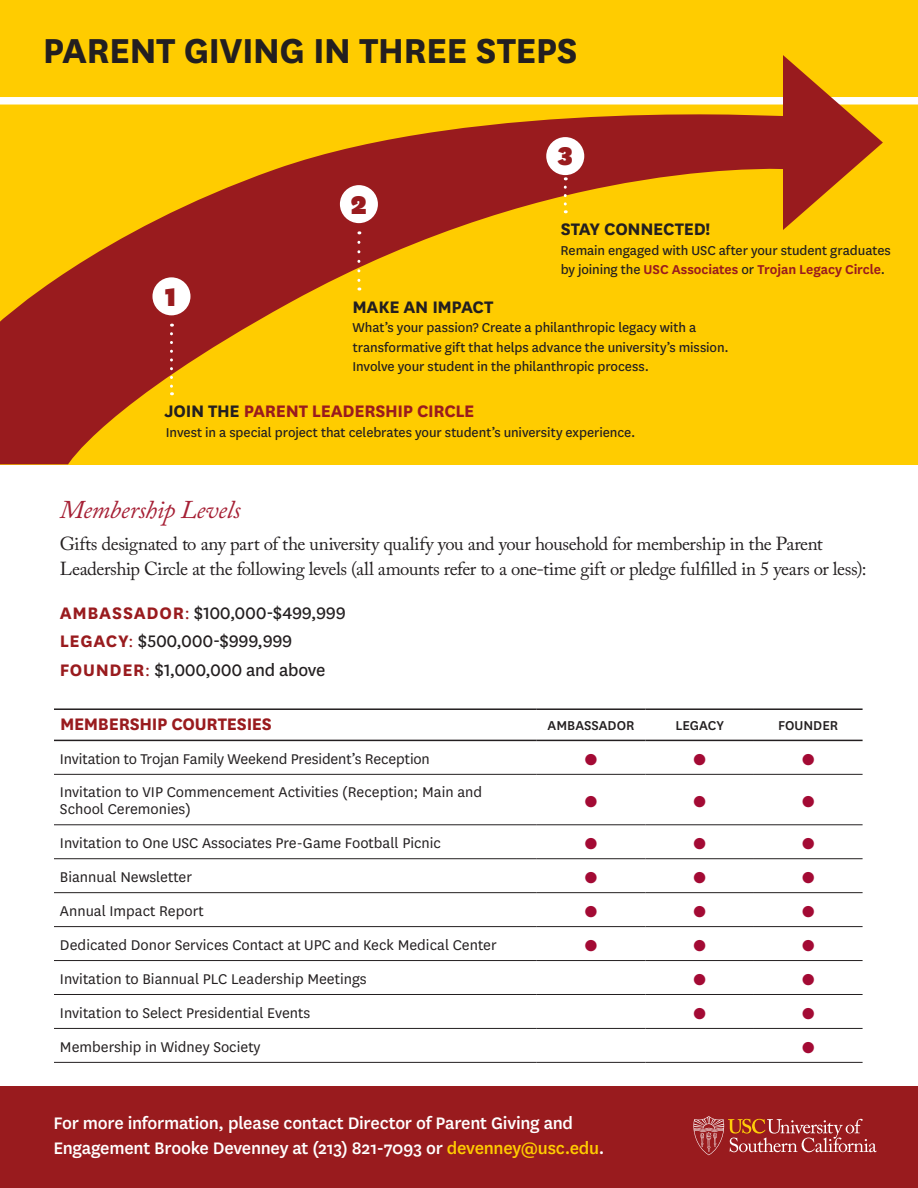
<style>
.page{position:relative;width:918px;height:1188px;background:#fff}
.page>*{position:absolute;margin:0;border:0;box-sizing:border-box;transform-origin:0 0}
.t1{font:700 40.5px "National";letter-spacing:-.015em;color:#231f20}
.t2{font:900 30px "National";color:#991b1e}
.t3{font:italic 25.5px "Adobe Caslon Pro";letter-spacing:-.015em;color:#a62035}
.t4{font:500 19.5px/25.5px "National";letter-spacing:-.015em;color:#fff}
.t5{font:19.5px/28.5px "National";letter-spacing:-.015em;color:#231f20}
.t6{font:700 19.5px "National";letter-spacing:-.015em;color:#991b1e}
.t7{font:700 19.5px "National";letter-spacing:-.015em;color:#231f20}
.t8{font:18.75px/25.5px "Adobe Caslon Pro";letter-spacing:-.02em;color:#231f20}
.t9{font:16.5px/16.5px "National";color:#231f20}
.t10{font:15.75px "Zapf Dingbats ITC";color:#a30a34}
.t11{font:15px/19.5px "National";letter-spacing:-.005em;color:#231f20}
.t12{font:500 15px "National";color:#231f20}
.s1{font-weight:600;color:#991b1e}
.s2{color:#231f20}
.s3{font-weight:700;color:#991b1e}
.s4{font-family:"Adobe Caslon Pro";color:#991b1e}
.s5{color:#fc0}
</style>
<div class="page">
<div style="left:0;top:1086px;width:918px;height:102px;background:#991b1e"></div>
<div style="left:0;top:0;width:918px;height:464px;background:#fc0"></div>
<div style="left:0;top:97px;width:918px;height:8px;background:#fff"></div>
<svg style="left:0;top:104px;width:783px;height:360px"></svg>
<svg style="left:783px;top:55px;width:100px;height:175px"></svg>
<div style="left:152px;top:277px;width:39px;height:38px;background:#fff;border-radius:50%"></div>
<svg style="left:357px;top:242px;width:3px;height:49px"></svg>
<svg style="left:170px;top:334px;width:3px;height:61px"></svg>
<svg style="left:564px;top:187px;width:3px;height:26px"></svg>
<svg style="left:693px;top:1116px;width:184px;height:39px"></svg>
<div style="left:340px;top:185px;width:38px;height:38px;background:#fff;border-radius:50%"></div>
<div style="left:546px;top:137px;width:38px;height:38px;background:#fff;border-radius:50%"></div>
<hr style="left:54px;top:708px;width:483px;height:2px;background:#231f20">
<hr style="left:537px;top:708px;width:108px;height:2px;background:#231f20">
<hr style="left:645px;top:708px;width:109px;height:2px;background:#231f20">
<hr style="left:754px;top:708px;width:109px;height:2px;background:#231f20">
<hr style="left:54px;top:740px;width:483px;height:1px;background:#231f20">
<hr style="left:537px;top:740px;width:108px;height:1px;background:#231f20">
<hr style="left:645px;top:740px;width:109px;height:1px;background:#231f20">
<hr style="left:754px;top:740px;width:109px;height:1px;background:#231f20">
<hr style="left:54px;top:774px;width:483px;height:1px;background:#231f20">
<hr style="left:537px;top:774px;width:108px;height:1px;background:#231f20">
<hr style="left:645px;top:774px;width:109px;height:1px;background:#231f20">
<hr style="left:754px;top:774px;width:109px;height:1px;background:#231f20">
<hr style="left:54px;top:824px;width:483px;height:1px;background:#231f20">
<hr style="left:537px;top:824px;width:108px;height:1px;background:#231f20">
<hr style="left:645px;top:824px;width:109px;height:1px;background:#231f20">
<hr style="left:754px;top:824px;width:109px;height:1px;background:#231f20">
<hr style="left:54px;top:858px;width:483px;height:1px;background:#231f20">
<hr style="left:537px;top:858px;width:108px;height:1px;background:#231f20">
<hr style="left:645px;top:858px;width:109px;height:1px;background:#231f20">
<hr style="left:754px;top:858px;width:109px;height:1px;background:#231f20">
<hr style="left:54px;top:892px;width:483px;height:1px;background:#231f20">
<hr style="left:537px;top:892px;width:108px;height:1px;background:#231f20">
<hr style="left:645px;top:892px;width:109px;height:1px;background:#231f20">
<hr style="left:754px;top:892px;width:109px;height:1px;background:#231f20">
<hr style="left:54px;top:926px;width:483px;height:1px;background:#231f20">
<hr style="left:537px;top:926px;width:108px;height:1px;background:#231f20">
<hr style="left:645px;top:926px;width:109px;height:1px;background:#231f20">
<hr style="left:754px;top:926px;width:109px;height:1px;background:#231f20">
<hr style="left:54px;top:960px;width:483px;height:1px;background:#231f20">
<hr style="left:537px;top:960px;width:108px;height:1px;background:#231f20">
<hr style="left:645px;top:960px;width:109px;height:1px;background:#231f20">
<hr style="left:754px;top:960px;width:109px;height:1px;background:#231f20">
<hr style="left:54px;top:994px;width:483px;height:1px;background:#231f20">
<hr style="left:537px;top:994px;width:108px;height:1px;background:#231f20">
<hr style="left:645px;top:994px;width:109px;height:1px;background:#231f20">
<hr style="left:754px;top:994px;width:109px;height:1px;background:#231f20">
<hr style="left:54px;top:1028px;width:483px;height:1px;background:#231f20">
<hr style="left:537px;top:1028px;width:108px;height:1px;background:#231f20">
<hr style="left:645px;top:1028px;width:109px;height:1px;background:#231f20">
<hr style="left:754px;top:1028px;width:109px;height:1px;background:#231f20">
<hr style="left:54px;top:1062px;width:483px;height:1px;background:#231f20">
<hr style="left:537px;top:1062px;width:108px;height:1px;background:#231f20">
<hr style="left:645px;top:1062px;width:109px;height:1px;background:#231f20">
<hr style="left:754px;top:1062px;width:109px;height:1px;background:#231f20">
<p class="t1" style="left:43px;top:22px;width:536px">PARENT GIVING IN THREE STEPS</p>
<p class="t2" style="left:165px;top:276px;width:12px">1</p>
<p class="t2" style="left:351px;top:183px;width:17px">2</p>
<p class="t2" style="left:558px;top:135px;width:16px">3</p>
<p class="t7" style="left:561px;top:216px;width:151px">STAY CONNECTED!</p>
<p class="t11" style="left:561px;top:240px;width:332px">Remain engaged with USC after your student graduates by joining the <span class="s1">USC Associates</span> or <span class="s1">Trojan Legacy Circle</span>.</p>
<p class="t7" style="left:352px;top:293px;width:143px">MAKE AN IMPACT</p>
<p class="t11" style="left:353px;top:317px;width:378px">What’s your passion? Create a philanthropic legacy with a transformative gift that helps advance the university’s mission.</p>
<p class="t11" style="left:353px;top:356px;width:298px">Involve your student in the philanthropic process.</p>
<p class="t6" style="left:165px;top:398px;width:311px"><span class="s2">JOIN THE</span> PARENT LEADERSHIP CIRCLE</p>
<p class="t11" style="left:166px;top:422px;width:471px">Invest in a special project that celebrates your student’s university experience.</p>
<p class="t3" style="left:60px;top:494px;width:182px">Membership Levels</p>
<p class="t8" style="left:60px;top:531px;width:808px">Gifts designated to any part of the university qualify you and your household for membership in the Parent<br>Leadership Circle at the following levels (all amounts refer to a one-time gift or pledge fulfilled in 5 years or less):</p>
<p class="t5" style="left:60px;top:598px;width:288px"><span class="s3">AMBASSADOR</span><span class="s4">:</span> $100,000-$499,999<br><span class="s3">LEGACY</span><span class="s4">:</span> $500,000-$999,999</p>
<p class="t5" style="left:60px;top:655px;width:267px"><span class="s3">FOUNDER</span><span class="s4">:</span> $1,000,000 and above</p>
<p class="t6" style="left:60px;top:710px;width:214px">MEMBERSHIP COURTESIES</p>
<p class="t12" style="left:548px;top:716px;width:88px">AMBASSADOR</p>
<p class="t12" style="left:675px;top:716px;width:50px">LEGACY</p>
<p class="t12" style="left:778px;top:716px;width:62px">FOUNDER</p>
<p class="t9" style="left:60px;top:750px;width:371px">Invitation to Trojan Family Weekend President’s Reception</p>
<p class="t10" style="left:585px;top:752px;width:14px">●</p>
<p class="t10" style="left:693px;top:752px;width:14px">●</p>
<p class="t10" style="left:802px;top:752px;width:14px">●</p>
<p class="t9" style="left:60px;top:783px;width:424px">Invitation to VIP Commencement Activities (Reception; Main and<br>School Ceremonies)</p>
<p class="t10" style="left:585px;top:794px;width:14px">●</p>
<p class="t10" style="left:693px;top:794px;width:14px">●</p>
<p class="t10" style="left:802px;top:794px;width:14px">●</p>
<p class="t9" style="left:60px;top:834px;width:383px">Invitation to One USC Associates Pre-Game Football Picnic</p>
<p class="t10" style="left:585px;top:836px;width:14px">●</p>
<p class="t10" style="left:693px;top:836px;width:14px">●</p>
<p class="t10" style="left:802px;top:836px;width:14px">●</p>
<p class="t9" style="left:60px;top:868px;width:134px">Biannual Newsletter</p>
<p class="t10" style="left:585px;top:870px;width:14px">●</p>
<p class="t10" style="left:693px;top:870px;width:14px">●</p>
<p class="t10" style="left:802px;top:870px;width:14px">●</p>
<p class="t9" style="left:60px;top:902px;width:145px">Annual Impact Report</p>
<p class="t10" style="left:585px;top:904px;width:14px">●</p>
<p class="t10" style="left:693px;top:904px;width:14px">●</p>
<p class="t10" style="left:802px;top:904px;width:14px">●</p>
<p class="t9" style="left:60px;top:936px;width:438px">Dedicated Donor Services Contact at UPC and Keck Medical Center</p>
<p class="t10" style="left:585px;top:938px;width:14px">●</p>
<p class="t10" style="left:693px;top:938px;width:14px">●</p>
<p class="t10" style="left:802px;top:938px;width:14px">●</p>
<p class="t9" style="left:60px;top:970px;width:308px">Invitation to Biannual PLC Leadership Meetings</p>
<p class="t10" style="left:693px;top:972px;width:14px">●</p>
<p class="t10" style="left:802px;top:972px;width:14px">●</p>
<p class="t9" style="left:60px;top:1004px;width:252px">Invitation to Select Presidential Events</p>
<p class="t10" style="left:693px;top:1006px;width:14px">●</p>
<p class="t10" style="left:802px;top:1006px;width:14px">●</p>
<p class="t9" style="left:60px;top:1038px;width:202px">Membership in Widney Society</p>
<p class="t10" style="left:802px;top:1040px;width:14px">●</p>
<p class="t4" style="left:53px;top:1109px;width:552px">For more information, please contact Director of Parent Giving and<br>Engagement Brooke Devenney at (213) 821-7093 or <span class="s5">devenney@usc.edu</span>.</p>
</div>
